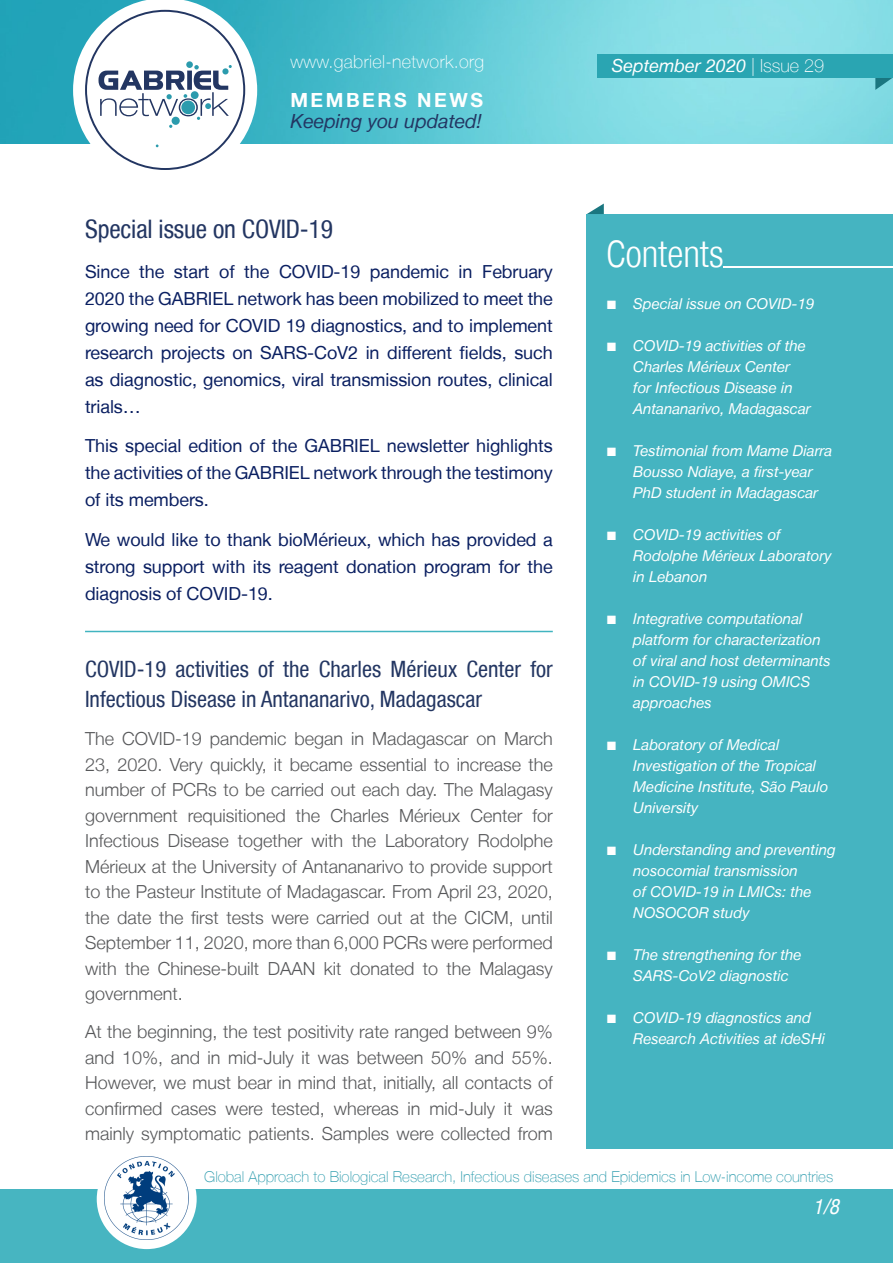
<style>
.page{position:relative;width:893px;height:1263px;background:#fff}
.page>*{position:absolute;margin:0;border:0;box-sizing:border-box;transform-origin:0 0}
.t1{font:300 condensed 37.5px "Helvetica Neue LT";color:#fff}
.t2{font:condensed 25.5px "Helvetica Neue LT";letter-spacing:-.005em;color:#233662}
.t3{font:condensed 22.5px/30px "Helvetica Neue LT";color:#233662}
.t4{font:italic condensed 21px "Helvetica Neue LT";color:#fff}
.t5{font:italic 19.5px "Helvetica Neue LT";color:#233662}
.t6{font:700 19.5px "Helvetica Neue LT";letter-spacing:.13em;color:#fff}
.t7{font:300 18px/25.5px "Helvetica Neue LT";color:#57585a;text-align:justify}
.t8{font:18px/27px "Helvetica Neue LT";letter-spacing:-.005em;color:#0a1f61;text-align:justify}
.t9{font:100 18px "Helvetica Neue LT";letter-spacing:.02em;color:#fff}
.t10{font:italic 18px "Helvetica Neue LT";color:#fff}
.t11{font:italic 15px/21px "Helvetica Neue LT";color:#fff}
.t12{font:100 15px "Helvetica Neue LT";color:#2b9bad}
.s1{font-weight:100;font-style:normal}
.s2{font-family:"Arial";font-style:normal;font-size:18px}
</style>
<div class="page">
<div style="left:587px;top:214px;width:306px;height:934px;background:#45b4c1"></div>
<hr style="left:724px;top:267px;width:169px;height:1px;background:#fff">
<hr style="left:85px;top:631px;width:468px;height:1px;background:#41b4c0">
<img style="left:0;top:0;width:893px;height:143px">
<svg style="left:73px;top:0;width:184px;height:170px"></svg>
<svg style="left:875px;top:77px;width:18px;height:13px"></svg>
<div style="left:597px;top:54px;width:296px;height:23px;background:#2aa5b2"></div>
<div style="left:0;top:1190px;width:893px;height:73px;background:#47b5c1"></div>
<div style="left:97px;top:1149px;width:100px;height:100px;background:#fff;border-radius:50%"></div>
<img style="left:105px;top:1156px;width:83px;height:84px">
<svg style="left:587px;top:204px;width:17px;height:10px"></svg>
<p class="t9" style="left:290px;top:51px;width:195px">www.gabriel-network.org</p>
<p class="t6" style="left:290px;top:88px;width:194px">MEMBERS NEWS</p>
<p class="t5" style="left:290px;top:109px;width:193px">Keeping you updated!</p>
<p class="t2" style="left:85px;top:214px;width:250px">Special issue on COVID-19</p>
<p class="t8" style="left:85px;top:257px;width:469px">Since the start of the COVID-19 pandemic in February 2020 the GABRIEL network has been mobilized to meet the growing need for COVID 19 diagnostics, and to implement research projects on SARS-CoV2 in different fields, such as diagnostic, genomics, viral transmission routes, clinical trials…</p>
<p class="t8" style="left:85px;top:432px;width:469px">This special edition of the GABRIEL newsletter highlights the activities of the GABRIEL network through the testimony of its members.</p>
<p class="t8" style="left:85px;top:526px;width:469px">We would like to thank bioMérieux, which has provided a strong support with its reagent donation program for the diagnosis of COVID-19.</p>
<p class="t3" style="left:85px;top:654px;width:469px">COVID-19 activities of the Charles Mérieux Center for<br>Infectious Disease in Antananarivo, Madagascar</p>
<p class="t7" style="left:85px;top:726px;width:469px">The COVID-19 pandemic began in Madagascar on March 23, 2020. Very quickly, it became essential to increase the number of PCRs to be carried out each day. The Malagasy government requisitioned the Charles Mérieux Center for Infectious Disease together with the Laboratory Rodolphe Mérieux at the University of Antananarivo to provide support to the Pasteur Institute of Madagascar. From April 23, 2020, the date the first tests were carried out at the CICM, until September 11, 2020, more than 6,000 PCRs were performed with the Chinese-built DAAN kit donated to the Malagasy government.</p>
<p class="t7" style="left:85px;top:1019px;width:469px">At the beginning, the test positivity rate ranged between 9% and 10%, and in mid-July it was between 50% and 55%.<br>However, we must bear in mind that, initially, all contacts of confirmed cases were tested, whereas in mid-July it was mainly symptomatic patients. Samples were collected from</p>
<p class="t10" style="left:612px;top:55px;width:214px">September 2020 <span class="s1">| Issue 29</span></p>
<p class="t1" style="left:606px;top:233px;width:119px">Contents</p>
<p class="t11" style="left:606px;top:293px;width:210px"><span class="s2">■</span> Special issue on COVID-19</p>
<p class="t11" style="left:633px;top:335px;width:179px;text-indent:-27px"><span class="s2">■</span> COVID-19 activities of the<br>Charles Mérieux Center for Infectious Disease in<br>Antananarivo, Madagascar</p>
<p class="t11" style="left:633px;top:440px;width:201px;text-indent:-27px"><span class="s2">■</span> Testimonial from Mame Diarra<br>Bousso Ndiaye, a first-year<br>PhD student in Madagascar</p>
<p class="t11" style="left:633px;top:524px;width:200px;text-indent:-27px"><span class="s2">■</span> COVID-19 activities of<br>Rodolphe Mérieux Laboratory in Lebanon</p>
<p class="t11" style="left:633px;top:608px;width:199px;text-indent:-27px"><span class="s2">■</span> Integrative computational platform for characterization of viral and host determinants in COVID-19 using OMICS approaches</p>
<p class="t11" style="left:633px;top:734px;width:197px;text-indent:-27px"><span class="s2">■</span> Laboratory of Medical<br>Investigation of the Tropical<br>Medicine Institute, São Paulo<br>University</p>
<p class="t11" style="left:633px;top:839px;width:204px;text-indent:-27px"><span class="s2">■</span> Understanding and preventing nosocomial transmission<br>of COVID-19 in LMICs: the<br>NOSOCOR study</p>
<p class="t11" style="left:633px;top:944px;width:170px;text-indent:-27px"><span class="s2">■</span> The strengthening for the<br>SARS-CoV2 diagnostic</p>
<p class="t11" style="left:633px;top:1007px;width:193px;text-indent:-27px"><span class="s2">■</span> COVID-19 diagnostics and<br>Research Activities at ideSHi</p>
<p class="t12" style="left:204px;top:1168px;width:630px">Global Approach to Biological Research, Infectious diseases and Epidemics in Low-income countries</p>
<p class="t4" style="left:813px;top:1195px;width:27px">1/8</p>
</div>
